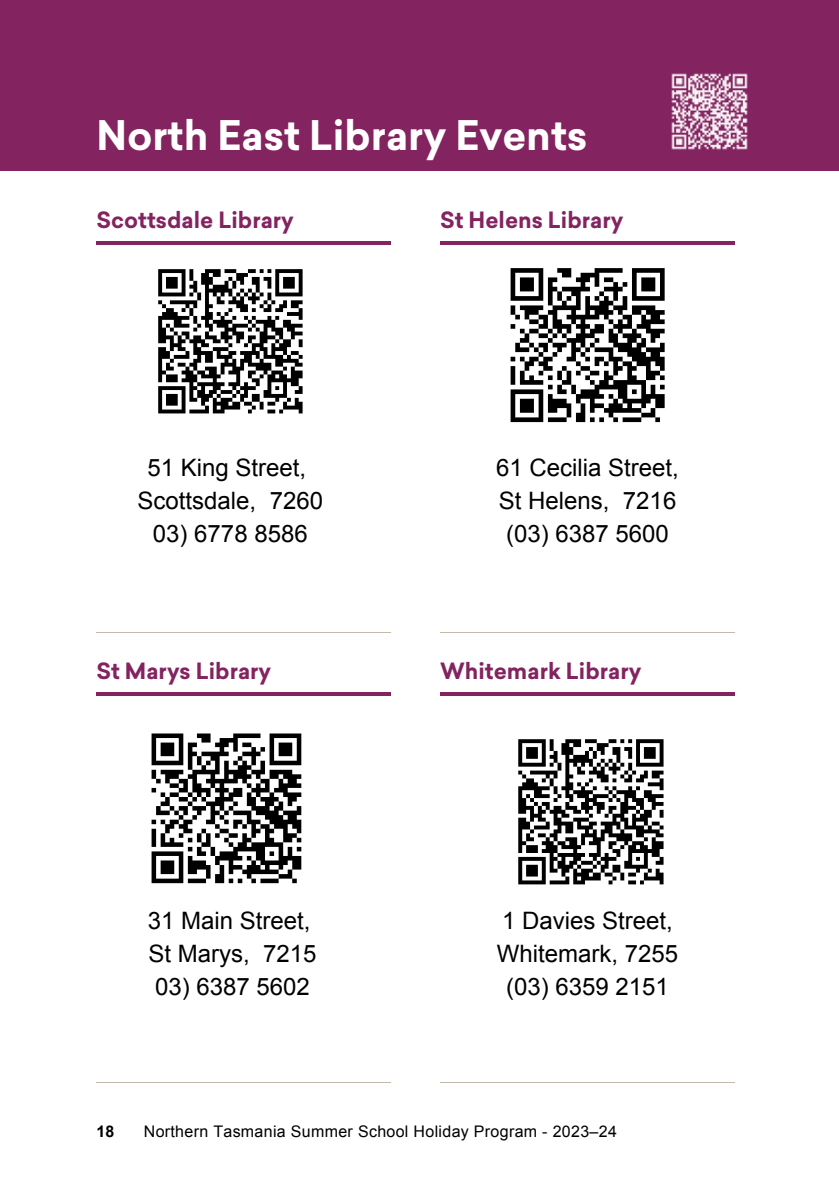
<style>
.page{position:relative;width:839px;height:1191px;background:#fff}
.page>*{position:absolute;margin:0;border:0;box-sizing:border-box;transform-origin:0 0}
.t1{font:700 40px "Sailec";color:#fff}
.t2{font:24px/33px "Arial";color:#000}
.t3{font:700 22px "Sailec";color:#83235f}
.t4{font:16px "Arial";letter-spacing:.02em;color:#000}
.t5{font:700 16px "Arial";color:#000}
</style>
<div class="page">
<hr style="left:96px;top:241px;width:295px;height:4px;background:#83235f">
<hr style="left:96px;top:692px;width:295px;height:4px;background:#83235f">
<hr style="left:440px;top:241px;width:295px;height:4px;background:#83235f">
<hr style="left:440px;top:692px;width:295px;height:4px;background:#83235f">
<div style="left:0;top:0;width:838px;height:170px;background:#83235f"></div>
<hr style="left:440px;top:632px;width:294px;height:1px;background:#c5b9ac">
<hr style="left:440px;top:1082px;width:294px;height:1px;background:#c5b9ac">
<hr style="left:96px;top:632px;width:295px;height:1px;background:#c5b9ac">
<hr style="left:96px;top:1082px;width:295px;height:1px;background:#c5b9ac">
<img style="left:671px;top:73px;width:77px;height:77px">
<svg style="left:158px;top:269px;width:145px;height:145px"></svg>
<svg style="left:151px;top:733px;width:151px;height:151px"></svg>
<svg style="left:510px;top:268px;width:155px;height:155px"></svg>
<svg style="left:518px;top:739px;width:146px;height:146px"></svg>
<p class="t1" style="left:96px;top:121px;width:492px">North East Library Events</p>
<p class="t3" style="left:96px;top:212px;width:199px">Scottsdale Library</p>
<p class="t2" style="left:148px;top:451px;width:160px">51 King Street,</p>
<p class="t2" style="left:138px;top:484px;width:187px">Scottsdale, 7260</p>
<p class="t2" style="left:153px;top:517px;width:156px">03) 6778 8586</p>
<p class="t3" style="left:96px;top:662px;width:176px">St Marys Library</p>
<p class="t2" style="left:148px;top:904px;width:164px">31 Main Street,</p>
<p class="t2" style="left:148px;top:937px;width:170px">St Marys, 7215</p>
<p class="t2" style="left:155px;top:970px;width:156px">03) 6387 5602</p>
<p class="t3" style="left:440px;top:212px;width:185px">St Helens Library</p>
<p class="t2" style="left:496px;top:451px;width:184px">61 Cecilia Street,<br>St Helens, 7216</p>
<p class="t2" style="left:506px;top:517px;width:164px">(03) 6387 5600</p>
<p class="t3" style="left:440px;top:662px;width:203px">Whitemark Library</p>
<p class="t2" style="left:497px;top:905px;width:183px">1 Davies Street,<br>Whitemark, 7255</p>
<p class="t2" style="left:506px;top:971px;width:164px">(03) 6359 2151</p>
<p class="t5" style="left:96px;top:1123px;width:20px">18</p>
<p class="t4" style="left:144px;top:1123px;width:474px">Northern Tasmania Summer School Holiday Program - 2023–24</p>
</div>
